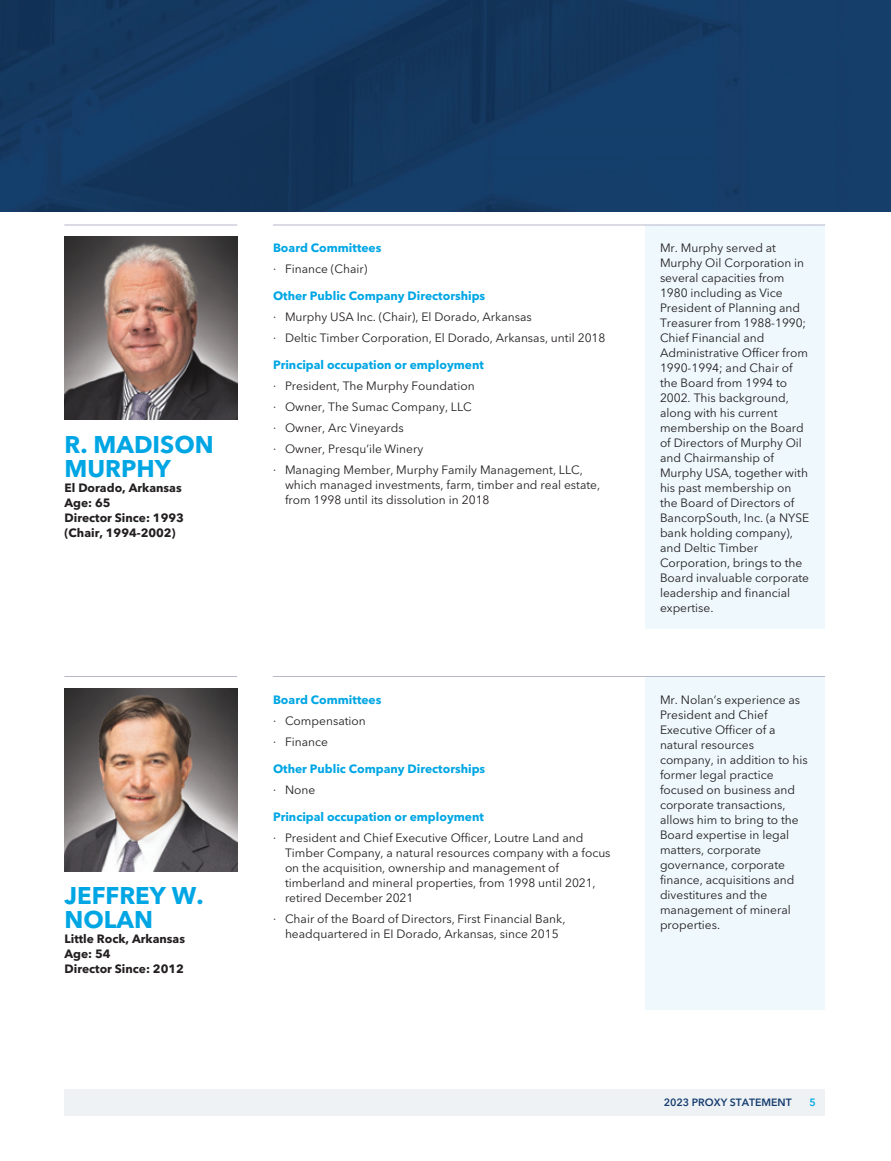
<style>
.page{position:relative;width:891px;height:1161px;background:#fff}
.page>*{position:absolute;margin:0;border:0;box-sizing:border-box;transform-origin:0 0}
.t1{font:700 24px/24px "Avenir Next LT Pro";color:#00a6e4}
.t2{font:12px/15px "Avenir Next LT Pro";color:#231f20}
.t3{font:700 12px "Avenir Next LT Pro";color:#00a6e4}
.t4{font:700 12px/15px "Avenir Next LT Pro";color:#231f20}
.t5{font:600 10.5px "Avenir Next LT Pro";color:#163d6f}
.t6{font:600 10.5px "Avenir Next LT Pro";color:#00a6e4}
</style>
<div class="page">
<img style="left:0;top:0;width:891px;height:211px">
<div style="left:645px;top:225px;width:180px;height:12px;background:#eef8fd"></div>
<div style="left:645px;top:237px;width:180px;height:391px;background:#eef8fd"></div>
<div style="left:645px;top:676px;width:180px;height:13px;background:#eef8fd"></div>
<div style="left:645px;top:688px;width:180px;height:321px;background:#eef8fd"></div>
<hr style="left:65px;top:225px;width:172px;height:1px;background:#b6b7cb">
<hr style="left:273px;top:225px;width:372px;height:1px;background:#b6b7cb">
<svg style="left:645px;top:225px;width:15px;height:1px"></svg>
<hr style="left:660px;top:225px;width:150px;height:1px;background:#b6b7cb">
<svg style="left:810px;top:225px;width:15px;height:1px"></svg>
<hr style="left:65px;top:676px;width:172px;height:1px;background:#b6b7cb">
<hr style="left:273px;top:676px;width:372px;height:1px;background:#b6b7cb">
<svg style="left:645px;top:676px;width:15px;height:1px"></svg>
<hr style="left:660px;top:676px;width:150px;height:1px;background:#b6b7cb">
<svg style="left:810px;top:676px;width:15px;height:1px"></svg>
<img style="left:64px;top:237px;width:173px;height:183px">
<img style="left:64px;top:688px;width:173px;height:183px">
<div style="left:64px;top:1089px;width:761px;height:27px;background:#eff2f5"></div>
<h1 class="t1" style="left:64px;top:434px;width:151px">R. MADISON<br>MURPHY</h1>
<p class="t4" style="left:64px;top:481px;width:121px">El Dorado, Arkansas<br>Age: 65<br>Director Since: 1993 (Chair, 1994-2002)</p>
<h1 class="t1" style="left:64px;top:885px;width:141px">JEFFREY W.<br>NOLAN</h1>
<p class="t4" style="left:64px;top:932px;width:122px">Little Rock, Arkansas<br>Age: 54<br>Director Since: 2012</p>
<p class="t3" style="left:273px;top:243px;width:110px">Board Committees</p>
<p class="t2" style="left:273px;top:262px;width:96px">· Finance (Chair)</p>
<p class="t3" style="left:273px;top:291px;width:214px">Other Public Company Directorships</p>
<p class="t2" style="left:273px;top:307px;width:334px;line-height:21px">· Murphy USA Inc. (Chair), El Dorado, Arkansas<br>· Deltic Timber Corporation, El Dorado, Arkansas, until 2018</p>
<p class="t3" style="left:273px;top:360px;width:212px">Principal occupation or employment</p>
<p class="t2" style="left:273px;top:376px;width:311px;line-height:21px">· President, The Murphy Foundation<br>· Owner, The Sumac Company, LLC<br>· Owner, Arc Vineyards<br>· Owner, Presqu’ile Winery<br>· Managing Member, Murphy Family Management, LLC,</p>
<p class="t2" style="left:285px;top:478px;width:317px">which managed investments, farm, timber and real estate, from 1998 until its dissolution in 2018</p>
<p class="t3" style="left:273px;top:694px;width:110px">Board Committees</p>
<p class="t2" style="left:273px;top:711px;width:94px;line-height:21px">· Compensation · Finance</p>
<p class="t3" style="left:273px;top:763px;width:214px">Other Public Company Directorships</p>
<p class="t2" style="left:273px;top:783px;width:44px">· None</p>
<p class="t3" style="left:273px;top:811px;width:212px">Principal occupation or employment</p>
<p class="t2" style="left:285px;top:831px;width:327px;text-indent:-12px">· President and Chief Executive Officer, Loutre Land and Timber Company, a natural resources company with a focus on the acquisition, ownership and management of timberland and mineral properties, from 1998 until 2021, retired December 2021</p>
<p class="t2" style="left:273px;top:912px;width:294px;text-align:center">· Chair of the Board of Directors, First Financial Bank, headquartered in EI Dorado, Arkansas, since 2015</p>
<p class="t2" style="left:660px;top:241px;width:151px">Mr. Murphy served at<br>Murphy Oil Corporation in several capacities from<br>1980 including as Vice<br>President of Planning and<br>Treasurer from 1988-1990;<br>Chief Financial and<br>Administrative Officer from<br>1990-1994; and Chair of the Board from 1994 to<br>2002. This background, along with his current membership on the Board of Directors of Murphy Oil and Chairmanship of<br>Murphy USA, together with his past membership on the Board of Directors of<br>BancorpSouth, Inc. (a NYSE bank holding company), and Deltic Timber<br>Corporation, brings to the<br>Board invaluable corporate leadership and financial expertise.</p>
<p class="t2" style="left:660px;top:693px;width:149px">Mr. Nolan’s experience as<br>President and Chief<br>Executive Officer of a natural resources company, in addition to his former legal practice focused on business and corporate transactions, allows him to bring to the<br>Board expertise in legal matters, corporate governance, corporate finance, acquisitions and divestitures and the management of mineral properties.</p>
<p class="t5" style="left:664px;top:1098px;width:130px">2023 PROXY STATEMENT</p>
<p class="t6" style="left:810px;top:1098px;width:8px">5</p>
</div>
